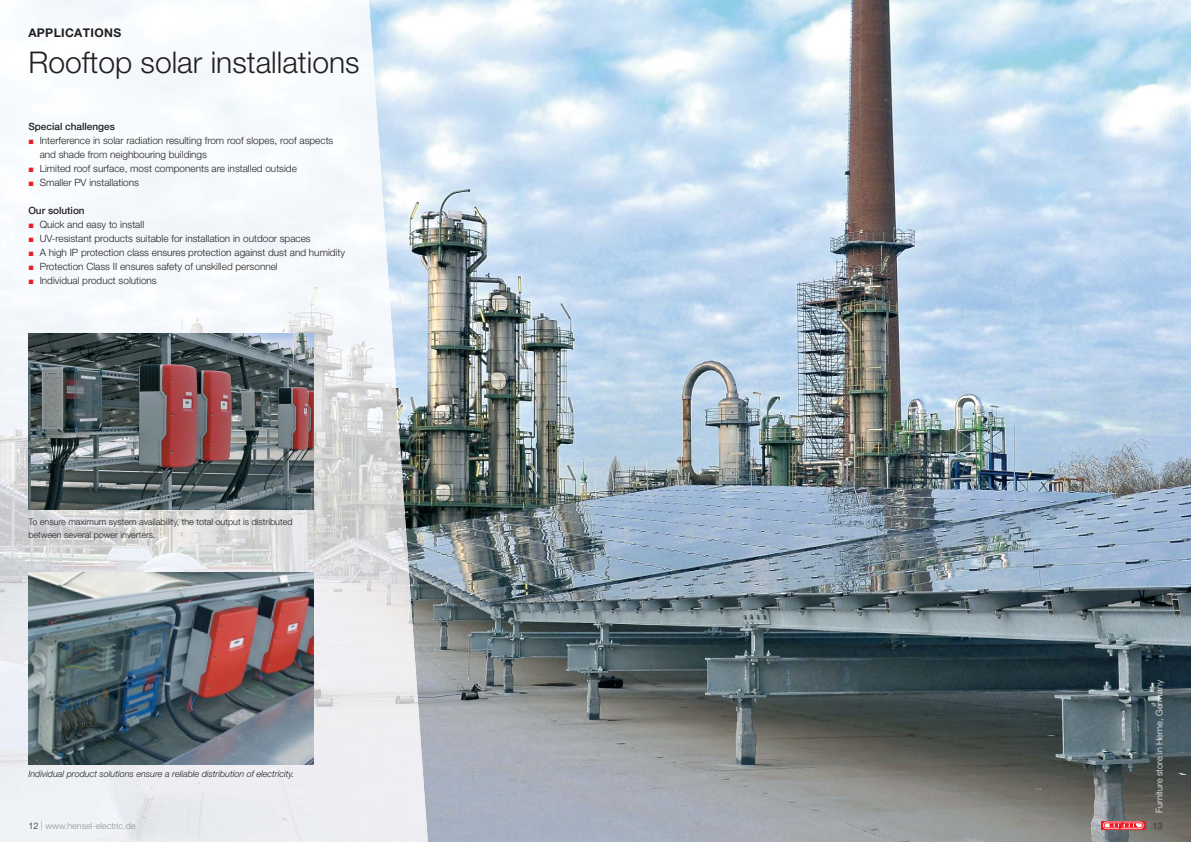
<style>
.page{position:relative;width:1191px;height:842px;background:#fff}
.page>*{position:absolute;margin:0;border:0;box-sizing:border-box;transform-origin:0 0}
.t1{font:300 30px "Helvetica Neue LT Pro";color:#231f20}
.t2{font:700 12px "Helvetica Neue LT Pro";letter-spacing:.03em;color:#231f20}
.t3{font:300 10px/14px "Helvetica Neue LT Pro";color:#231f20}
.t4{font:500 10px "Helvetica Neue LT Pro";color:#231f20}
.t5{font:300 9px/12.5px "Helvetica Neue LT Pro";color:#231f20}
.t6{font:italic 300 9px "Helvetica Neue LT Pro";color:#231f20}
.t7{font:300 9px "Helvetica Neue LT Pro";letter-spacing:.015em;color:#fff}
.t8{font:300 9px "Helvetica Neue LT Pro";color:#939598}
.s1{color:#231f20}
.s2{color:#939598}
</style>
<div class="page">
<img style="left:429px;top:0;width:762px;height:842px">
<svg style="left:392px;top:0;width:37px;height:842px"></svg>
<img style="left:0;top:0;width:392px;height:842px">
<img style="left:392px;top:315px;width:36px;height:527px">
<img style="left:28px;top:334px;width:285px;height:175px">
<img style="left:28px;top:573px;width:285px;height:191px">
<svg style="left:1101px;top:821px;width:44px;height:9px"></svg>
<svg style="left:1103px;top:822px;width:40px;height:7px"></svg>
<svg style="left:29px;top:139px;width:4px;height:5px"></svg>
<svg style="left:29px;top:167px;width:4px;height:5px"></svg>
<svg style="left:29px;top:181px;width:4px;height:5px"></svg>
<svg style="left:29px;top:223px;width:4px;height:5px"></svg>
<svg style="left:29px;top:237px;width:4px;height:5px"></svg>
<svg style="left:29px;top:251px;width:4px;height:5px"></svg>
<svg style="left:29px;top:265px;width:4px;height:5px"></svg>
<svg style="left:29px;top:279px;width:4px;height:5px"></svg>
<p class="t2" style="left:28px;top:28px;width:94px">APPLICATIONS</p>
<h1 class="t1" style="left:28px;top:51px;width:333px">Rooftop solar installations</h1>
<p class="t4" style="left:28px;top:123px;width:88px">Special challenges</p>
<p class="t3" style="left:40px;top:135px;width:295px">Interference in solar radiation resulting from roof slopes, roof aspects and shade from neighbouring buildings<br>Limited roof surface, most components are installed outside<br>Smaller PV installations</p>
<p class="t4" style="left:28px;top:207px;width:58px">Our solution</p>
<p class="t3" style="left:40px;top:219px;width:307px">Quick and easy to install<br>UV-resistant products suitable for installation in outdoor spaces<br>A high IP protection class ensures protection against dust and humidity Protection Class II ensures safety of unskilled personnel<br>Individual product solutions</p>
<p class="t5" style="left:28px;top:517px;width:266px">To ensure maximum system availability, the total output is distributed between several power inverters.</p>
<p class="t6" style="left:28px;top:770px;width:267px">Individual product solutions ensure a reliable distribution of electricity.</p>
<p class="t7" style="left:1156px;top:813px;width:135px;rotate:-90deg">Furniture store in Herne, Germany</p>
<p class="t8" style="left:28px;top:822px;width:109px"><span class="s1">12</span> | www.hensel-electric.de</p>
<p class="t5" style="left:1148px;top:820px;width:16px"><span class="s2">|</span> 13</p>
</div>
